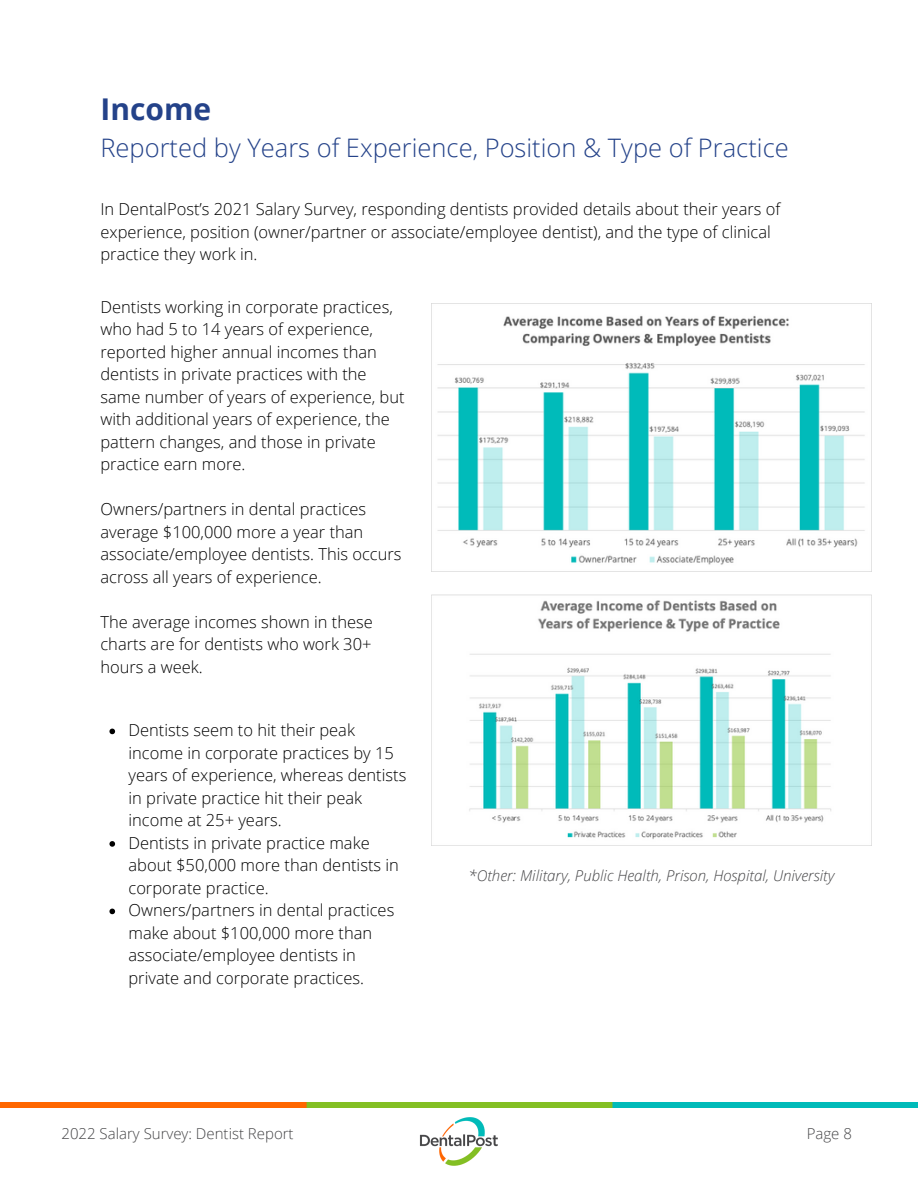
<style>
.page{position:relative;width:918px;height:1188px;background:#fff}
.page>*{position:absolute;margin:0;border:0;box-sizing:border-box;transform-origin:0 0}
.t1{font:700 30px "Open Sans";color:#244289}
.t2{font:300 25.5px "Open Sans";color:#244289}
.t3{font:300 16.5px/22.5px "Open Sans";color:#000}
.t4{font:italic 300 15px "Open Sans";color:#454547}
.t5{font:300 15px "Open Sans";color:#454547}
</style>
<div class="page">
<img style="left:0;top:1103px;width:918px;height:4px">
<img style="left:420px;top:1117px;width:78px;height:49px">
<img style="left:432px;top:303px;width:440px;height:268px">
<img style="left:432px;top:594px;width:440px;height:252px">
<svg style="left:109px;top:729px;width:6px;height:5px"></svg>
<svg style="left:109px;top:841px;width:6px;height:6px"></svg>
<svg style="left:109px;top:909px;width:6px;height:5px"></svg>
<h1 class="t1" style="left:100px;top:88px;width:112px">Income</h1>
<h2 class="t2" style="left:100px;top:130px;width:690px">Reported by Years of Experience, Position &amp; Type of Practice</h2>
<p class="t3" style="left:100px;top:197px;width:681px">In DentalPost’s 2021 Salary Survey, responding dentists provided details about their years of experience, position (owner/partner or associate/employee dentist), and the type of clinical practice they work in.</p>
<p class="t3" style="left:100px;top:295px;width:306px">Dentists working in corporate practices, who had 5 to 14 years of experience, reported higher annual incomes than dentists in private practices with the same number of years of experience, but with additional years of experience, the pattern changes, and those in private practice earn more.</p>
<p class="t3" style="left:100px;top:498px;width:303px">Owners/partners in dental practices average $100,000 more a year than associate/employee dentists. This occurs across all years of experience.</p>
<p class="t3" style="left:100px;top:610px;width:274px;text-align:justify">The average incomes shown in these charts are for dentists who work 30+ hours a week.</p>
<p class="t3" style="left:129px;top:719px;width:279px">Dentists seem to hit their peak income in corporate practices by 15 years of experience, whereas dentists in private practice hit their peak income at 25+ years.<br>Dentists in private practice make about $50,000 more than dentists in corporate practice.<br>Owners/partners in dental practices make about $100,000 more than associate/employee dentists in private and corporate practices.</p>
<p class="t4" style="left:468px;top:865px;width:368px">*Other: Military, Public Health, Prison, Hospital, University</p>
<p class="t5" style="left:61px;top:1123px;width:234px">2022 Salary Survey: Dentist Report</p>
<p class="t5" style="left:807px;top:1123px;width:47px">Page 8</p>
</div>
